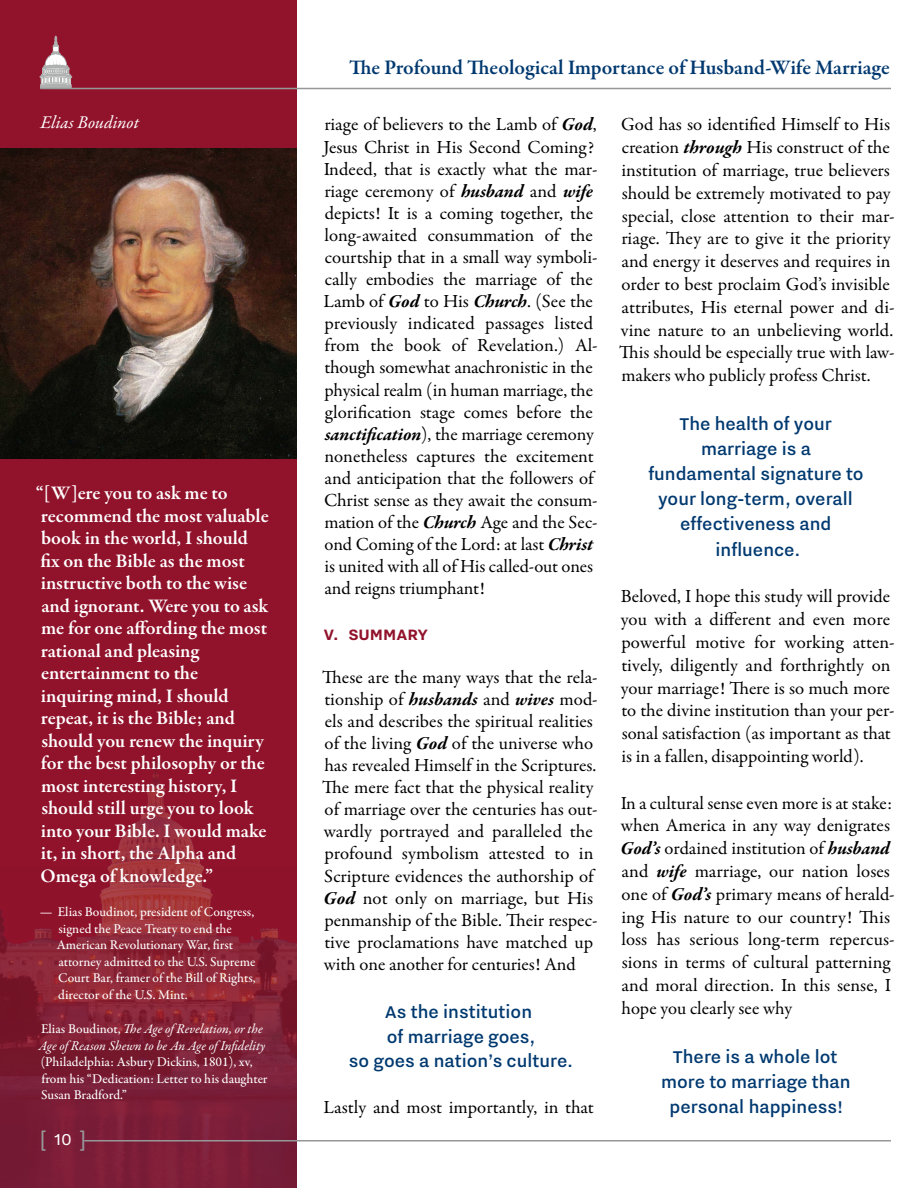
<style>
.page{position:relative;width:918px;height:1188px;background:#fff}
.page>*{position:absolute;margin:0;border:0;box-sizing:border-box;transform-origin:0 0}
.t1{font:24px "Calibri";color:#969798}
.Callout{font:500 21px/25px "Nitti Grotesk";color:#003970;text-align:center}
.t2{font:600 21px "Garamond Premr Pro";color:#003970}
.t3{font:600 19.5px/22.5px "Garamond Premr Pro";letter-spacing:-.005em;color:#fff}
.Body{font:18.6px/22px "Garamond Premr Pro";color:#000}
.t4{font:700 18.6px "Nitti Grotesk";color:#91122b}
.Name{font:italic 18px "Garamond Premr Pro";color:#fff}
.Attribution{font:500 13.5px/16.5px "Garamond Premr Pro";color:#fff}
.Source{font:500 13.5px/16.5px "Garamond Premr Pro";color:#fff}
.s1{font-weight:400;font-style:italic}
.s2{font-family:"Nitti Grotesk";font-size:19.5px;color:#fff}
.s3{font-weight:700;font-style:italic}
</style>
<div class="page">
<img style="left:0;top:0;width:297px;height:1188px">
<hr style="left:84px;top:1140px;width:807px;height:2px;background:#969798">
<svg style="left:40px;top:36px;width:32px;height:52px"></svg>
<hr style="left:40px;top:88px;width:851px;height:1px;background:#969798">
<img style="left:0;top:148px;width:297px;height:310px">
<p class="Name" style="left:40px;top:111px;width:100px">Elias Boudinot</p>
<p class="t3" style="left:36px;top:482px;width:234px">“[W]ere you to ask me to recommend the most valuable book in the world, I should<br>fix on the Bible as the most instructive both to the wise and ignorant. Were you to ask me for one affording the most rational and pleasing entertainment to the inquiring mind, I should repeat, it is the Bible; and should you renew the inquiry for the best philosophy or the most interesting history, I should still urge you to look into your Bible. I would make it, in short, the Alpha and<br>Omega of knowledge.”</p>
<p class="Attribution" style="left:57px;top:904px;width:200px;text-indent:-17px">— Elias Boudinot, president of Congress, signed the Peace Treaty to end the American Revolutionary War, first attorney admitted to the U.S. Supreme Court Bar, framer of the Bill of Rights, director of the U.S. Mint.</p>
<p class="Source" style="left:38px;top:1021px;width:231px">Elias Boudinot, <span class="s1">The Age of Revelation, or the Age of Reason Shewn to be An Age of Infidelity </span>(Philadelphia: Asbury Dickins, 1801), xv, from his “Dedication: Letter to his daughter Susan Bradford.”</p>
<p class="t1" style="left:39px;top:1122px;width:49px">[ <span class="s2">10</span> ]</p>
<p class="t2" style="left:349px;top:55px;width:542px">The Profound Theological Importance of Husband-Wife Marriage</p>
<p class="Body" style="left:324px;top:114px;width:276px">riage of believers to the Lamb of <span class="s3">God</span>, Jesus Christ in His Second Coming?<br>Indeed, that is exactly what the mar&shy;riage ceremony of <span class="s3">husband</span> and <span class="s3">wife </span>depicts! It is a coming together, the long-awaited consummation of the courtship that in a small way symboli&shy;cally embodies the marriage of the Lamb of <span class="s3">God</span> to His <span class="s3">Church</span>. (See the previously indicated passages listed from the book of Revelation.) Al&shy;though somewhat anachronistic in the physical realm (in human marriage, the glorification stage comes before the <span class="s3">sanctification</span>), the marriage ceremony nonetheless captures the excitement and anticipation that the followers of Christ sense as they await the consum&shy;mation of the <span class="s3">Church</span> Age and the Sec&shy;ond Coming of the Lord: at last <span class="s3">Christ </span>is united with all of His called-out ones and reigns triumphant!</p>
<p class="t4" style="left:324px;top:624px;width:105px">V. SUMMARY</p>
<p class="Body" style="left:322px;top:666px;width:277px">These are the many ways that the rela&shy;tionship of <span class="s3">husbands</span> and <span class="s3">wives</span> mod&shy;els and describes the spiritual realities of the living <span class="s3">God</span> of the universe who has revealed Himself in the Scriptures.<br>The mere fact that the physical reality of marriage over the centuries has out&shy;wardly portrayed and paralleled the profound symbolism attested to in Scripture evidences the authorship of <span class="s3">God</span> not only on marriage, but His penmanship of the Bible. Their respec&shy;tive proclamations have matched up with one another for centuries! And</p>
<p class="Callout" style="left:349px;top:1000px;width:226px;line-height:24.3px">As the institution<br>of marriage goes,<br>so goes a nation’s culture.</p>
<p class="Body" style="left:324px;top:1097px;width:272px">Lastly and most importantly, in that</p>
<p class="Body" style="left:619px;top:114px;width:277px;line-height:22.8px">God has so identified Himself to His creation <span class="s3">through</span> His construct of the institution of marriage, true believers should be extremely motivated to pay special, close attention to their mar&shy;riage. They are to give it the priority and energy it deserves and requires in order to best proclaim God’s invisible attributes, His eternal power and di&shy;vine nature to an unbelieving world.<br>This should be especially true with law&shy;makers who publicly profess Christ.</p>
<p class="Callout" style="left:648px;top:411px;width:217px">The health of your marriage is a fundamental signature to your long-term, overall effectiveness and influence.</p>
<p class="Body" style="left:621px;top:586px;width:276px;line-height:22.8px">Beloved, I hope this study will provide you with a different and even more powerful motive for working atten&shy;tively, diligently and forthrightly on your marriage! There is so much more to the divine institution than your per&shy;sonal satisfaction (as important as that is in a fallen, disappointing world).</p>
<p class="Body" style="left:621px;top:792px;width:276px;line-height:22.8px">In a cultural sense even more is at stake: when America in any way denigrates <span class="s3">God’s</span> ordained institution of <span class="s3">husband </span>and <span class="s3">wife</span> marriage, our nation loses one of <span class="s3">God’s</span> primary means of herald&shy;ing His nature to our country! This loss has serious long-term repercus&shy;sions in terms of cultural patterning and moral direction. In this sense, I hope you clearly see why</p>
<p class="Callout" style="left:661px;top:1044px;width:191px">There is a whole lot more to marriage than personal happiness!</p>
</div>
